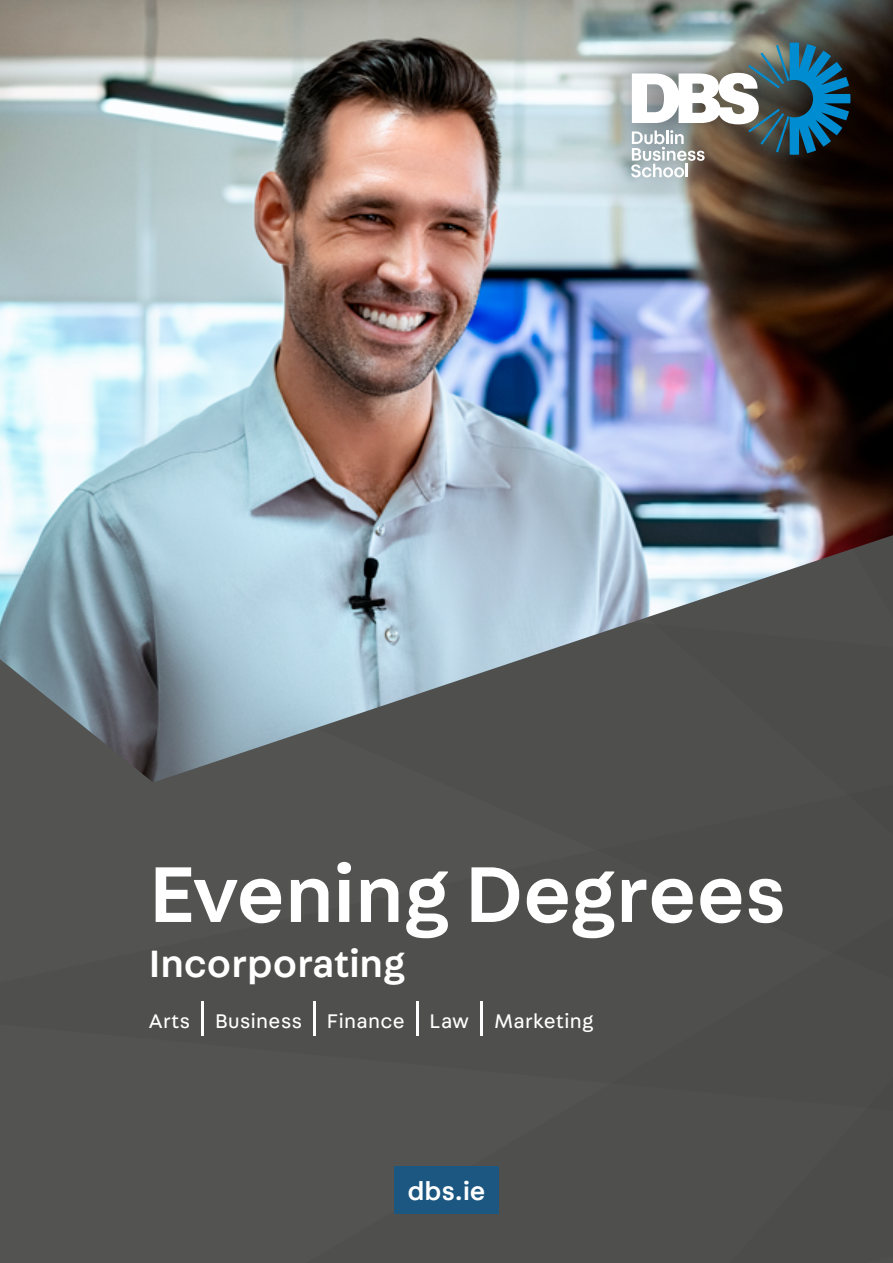
<style>
.page{position:relative;width:893px;height:1263px;background:#fff}
.page>*{position:absolute;margin:0;border:0;box-sizing:border-box;transform-origin:0 0}
.t1{font:500 84px "Fabriga";color:#fff}
.t2{font:500 40.5px "Fabriga";color:#fff}
.t3{font:500 27px "Fabriga";color:#fff}
.t4{font:21px "Fabriga";letter-spacing:.02em;color:#fff}
</style>
<div class="page">
<div style="left:0;top:782px;width:491px;height:481px;background:#535352"></div>
<div style="left:491px;top:782px;width:402px;height:481px;background:#4f4f4e"></div>
<img style="left:0;top:0;width:893px;height:782px">
<hr style="left:202px;top:1002px;width:2px;height:34px;background:#fff">
<hr style="left:313px;top:1002px;width:3px;height:34px;background:#fff">
<hr style="left:416px;top:1002px;width:2px;height:34px;background:#fff">
<hr style="left:481px;top:1002px;width:2px;height:34px;background:#fff">
<div style="left:589px;top:3px;width:302px;height:216px;background:#000;opacity:.75"></div>
<svg style="left:631px;top:43px;width:219px;height:134px"></svg>
<div style="left:394px;top:1166px;width:105px;height:48px;background:#1b5781"></div>
<h1 class="t1" style="left:149px;top:837px;width:639px">Evening Degrees</h1>
<h2 class="t2" style="left:149px;top:936px;width:258px">Incorporating</h2>
<p class="t4" style="left:149px;top:1008px;width:446px">Arts Business Finance Law Marketing</p>
<p class="t3" style="left:407px;top:1172px;width:80px">dbs.ie</p>
</div>
